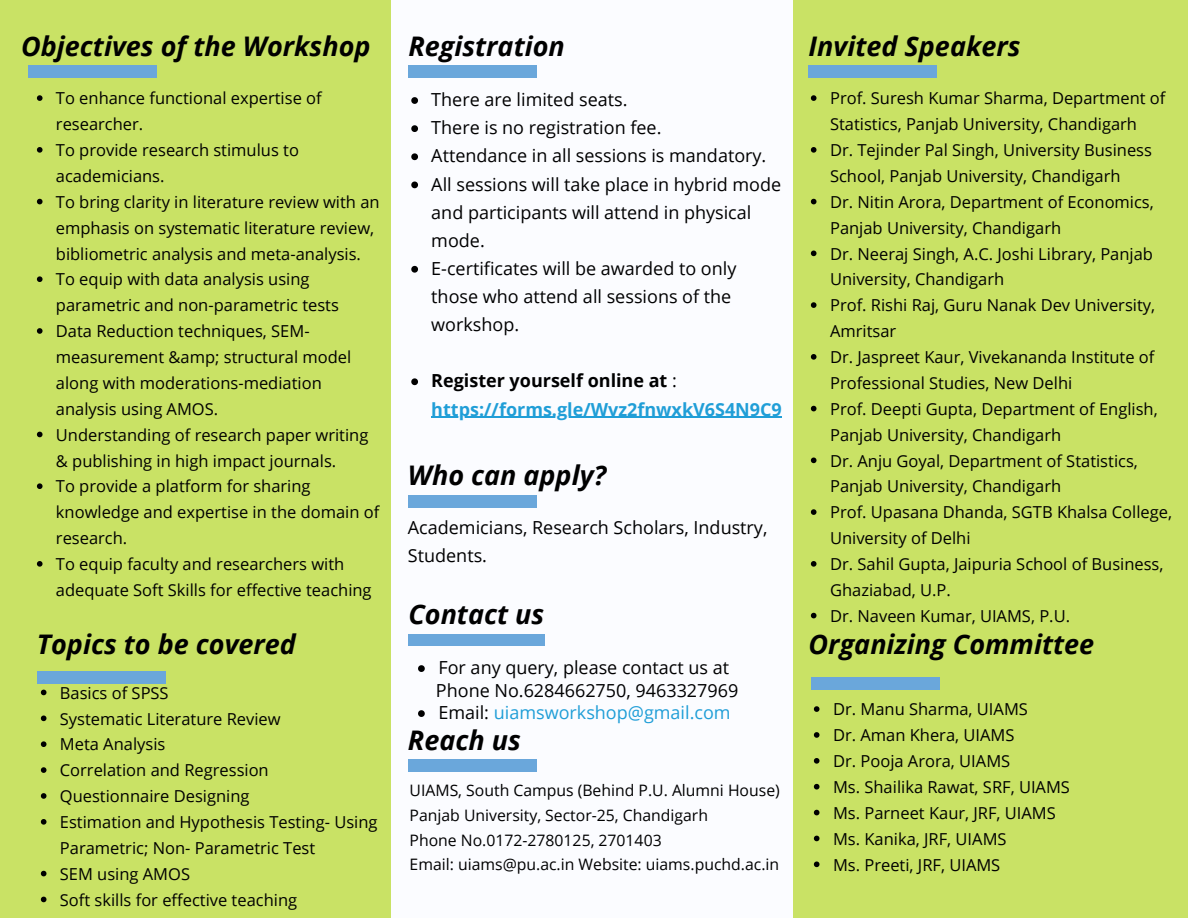
<style>
.page{position:relative;width:1188px;height:918px;background:#c9e265}
.page>*{position:absolute;margin:0;border:0;box-sizing:border-box;transform-origin:0 0}
.t1{font:italic 700 27px "Open Sans";color:#000}
.t2{font:18px/28.2px "Open Sans";color:#000}
.t3{font:700 18px/28.2px "Open Sans";color:#209ed7}
.t4{font:18px "Open Sans";color:#209ed7}
.t5{font:16.5px/25.8px "Open Sans";color:#000}
.t6{font:15.75px/24.8px "Open Sans";color:#000}
.s1{color:#000}
.s2{font-weight:400;color:#000}
</style>
<div class="page">
<div style="left:391px;top:0;width:402px;height:918px;background:#fbfcff"></div>
<svg style="left:811px;top:95px;width:6px;height:6px"></svg>
<svg style="left:811px;top:147px;width:6px;height:6px"></svg>
<svg style="left:811px;top:199px;width:6px;height:5px"></svg>
<svg style="left:811px;top:251px;width:6px;height:5px"></svg>
<svg style="left:811px;top:302px;width:6px;height:6px"></svg>
<svg style="left:811px;top:354px;width:6px;height:6px"></svg>
<svg style="left:811px;top:406px;width:6px;height:5px"></svg>
<svg style="left:811px;top:458px;width:6px;height:5px"></svg>
<svg style="left:811px;top:509px;width:6px;height:6px"></svg>
<svg style="left:811px;top:561px;width:6px;height:6px"></svg>
<svg style="left:811px;top:613px;width:6px;height:5px"></svg>
<div style="left:408px;top:66px;width:129px;height:12px;background:#6aa7db"></div>
<svg style="left:411px;top:97px;width:7px;height:7px"></svg>
<svg style="left:411px;top:125px;width:7px;height:7px"></svg>
<svg style="left:411px;top:153px;width:7px;height:7px"></svg>
<svg style="left:411px;top:182px;width:7px;height:6px"></svg>
<svg style="left:411px;top:266px;width:7px;height:7px"></svg>
<svg style="left:411px;top:378px;width:7px;height:7px"></svg>
<hr style="left:431px;top:417px;width:351px;height:1px;background:#209ed7">
<div style="left:408px;top:495px;width:129px;height:12px;background:#6aa7db"></div>
<svg style="left:418px;top:665px;width:7px;height:7px"></svg>
<svg style="left:418px;top:710px;width:7px;height:7px"></svg>
<div style="left:408px;top:760px;width:129px;height:12px;background:#6aa7db"></div>
<svg style="left:37px;top:95px;width:6px;height:6px"></svg>
<svg style="left:37px;top:147px;width:6px;height:6px"></svg>
<svg style="left:37px;top:199px;width:6px;height:5px"></svg>
<svg style="left:37px;top:276px;width:6px;height:6px"></svg>
<svg style="left:37px;top:328px;width:6px;height:6px"></svg>
<svg style="left:37px;top:432px;width:6px;height:5px"></svg>
<svg style="left:37px;top:483px;width:6px;height:6px"></svg>
<svg style="left:37px;top:561px;width:6px;height:6px"></svg>
<div style="left:28px;top:66px;width:128px;height:12px;background:#6aa7db"></div>
<div style="left:408px;top:634px;width:137px;height:11px;background:#6aa7db"></div>
<div style="left:809px;top:66px;width:128px;height:12px;background:#6aa7db"></div>
<div style="left:37px;top:671px;width:128px;height:13px;background:#6aa7db"></div>
<svg style="left:41px;top:690px;width:5px;height:5px"></svg>
<svg style="left:41px;top:716px;width:5px;height:5px"></svg>
<svg style="left:41px;top:741px;width:5px;height:6px"></svg>
<svg style="left:41px;top:767px;width:5px;height:6px"></svg>
<svg style="left:41px;top:793px;width:5px;height:6px"></svg>
<svg style="left:41px;top:819px;width:5px;height:6px"></svg>
<svg style="left:41px;top:871px;width:5px;height:5px"></svg>
<svg style="left:41px;top:897px;width:5px;height:5px"></svg>
<svg style="left:814px;top:706px;width:6px;height:6px"></svg>
<svg style="left:814px;top:732px;width:6px;height:6px"></svg>
<svg style="left:814px;top:758px;width:6px;height:6px"></svg>
<svg style="left:814px;top:784px;width:6px;height:6px"></svg>
<svg style="left:814px;top:810px;width:6px;height:5px"></svg>
<svg style="left:814px;top:836px;width:6px;height:5px"></svg>
<svg style="left:814px;top:862px;width:6px;height:5px"></svg>
<div style="left:812px;top:677px;width:128px;height:13px;background:#6aa7db"></div>
<h1 class="t1" style="left:21px;top:27px;width:351px">Objectives of the Workshop</h1>
<h1 class="t1" style="left:809px;top:27px;width:213px">Invited Speakers</h1>
<p class="t5" style="left:830px;top:85px;width:344px">Prof. Suresh Kumar Sharma, Department of Statistics, Panjab University, Chandigarh<br>Dr. Tejinder Pal Singh, University Business School, Panjab University, Chandigarh<br>Dr. Nitin Arora, Department of Economics, Panjab University, Chandigarh<br>Dr. Neeraj Singh, A.C. Joshi Library, Panjab University, Chandigarh<br>Prof. Rishi Raj, Guru Nanak Dev University, Amritsar<br>Dr. Jaspreet Kaur, Vivekananda Institute of Professional Studies, New Delhi<br>Prof. Deepti Gupta, Department of English, Panjab University, Chandigarh<br>Dr. Anju Goyal, Department of Statistics, Panjab University, Chandigarh<br>Prof. Upasana Dhanda, SGTB Khalsa College, University of Delhi<br>Dr. Sahil Gupta, Jaipuria School of Business, Ghaziabad, U.P.<br>Dr. Naveen Kumar, UIAMS, P.U.</p>
<h1 class="t1" style="left:408px;top:27px;width:158px">Registration</h1>
<p class="t2" style="left:431px;top:85px;width:351px">There are limited seats.<br>There is no registration fee.<br>Attendance in all sessions is mandatory.<br>All sessions will take place in hybrid mode and participants will attend in physical mode.<br>E-certificates will be awarded to only those who attend all sessions of the workshop.</p>
<p class="t3" style="left:431px;top:366px;width:352px"><span class="s1">Register yourself online at</span> <span class="s2">: </span>https://forms.gle/Wvz2fnwxkV6S4N9C9</p>
<p class="t5" style="left:56px;top:85px;width:325px">To enhance functional expertise of researcher.<br>To provide research stimulus to academicians.<br>To bring clarity in literature review with an emphasis on systematic literature review, bibliometric analysis and meta-analysis.<br>To equip with data analysis using parametric and non-parametric tests<br>Data Reduction techniques, SEM&shy;measurement &amp;amp; structural model along with moderations-mediation analysis using AMOS.<br>Understanding of research paper writing &amp; publishing in high impact journals.<br>To provide a platform for sharing knowledge and expertise in the domain of research.<br>To equip faculty and researchers with adequate Soft Skills for effective teaching</p>
<h1 class="t1" style="left:37px;top:625px;width:261px">Topics to be covered</h1>
<p class="t5" style="left:60px;top:679px;width:319px">Basics of SPSS<br>Systematic Literature Review<br>Meta Analysis<br>Correlation and Regression<br>Questionnaire Designing<br>Estimation and Hypothesis Testing- Using<br>Parametric; Non- Parametric Test<br>SEM using AMOS<br>Soft skills for effective teaching</p>
<h1 class="t1" style="left:408px;top:456px;width:200px">Who can apply?</h1>
<p class="t2" style="left:408px;top:513px;width:361px">Academicians, Research Scholars, Industry,<br>Students.</p>
<h1 class="t1" style="left:408px;top:595px;width:137px">Contact us</h1>
<p class="t2" style="left:439px;top:653px;width:292px">For any query, please contact us at</p>
<p class="t4" style="left:439px;top:700px;width:294px"><span class="s1">Email:</span> uiamsworkshop@gmail.com</p>
<h1 class="t1" style="left:809px;top:625px;width:287px">Organizing Committee</h1>
<p class="t2" style="left:436px;top:676px;width:304px">Phone No.6284662750, 9463327969</p>
<h1 class="t1" style="left:408px;top:722px;width:114px">Reach us</h1>
<p class="t6" style="left:410px;top:777px;width:372px">UIAMS, South Campus (Behind P.U. Alumni House)<br>Panjab University, Sector-25, Chandigarh<br>Phone No.0172-2780125, 2701403<br>Email: uiams@pu.ac.in Website: uiams.puchd.ac.in</p>
<p class="t5" style="left:833px;top:696px;width:238px">Dr. Manu Sharma, UIAMS<br>Dr. Aman Khera, UIAMS<br>Dr. Pooja Arora, UIAMS<br>Ms. Shailika Rawat, SRF, UIAMS<br>Ms. Parneet Kaur, JRF, UIAMS<br>Ms. Kanika, JRF, UIAMS<br>Ms. Preeti, JRF, UIAMS</p>
</div>
